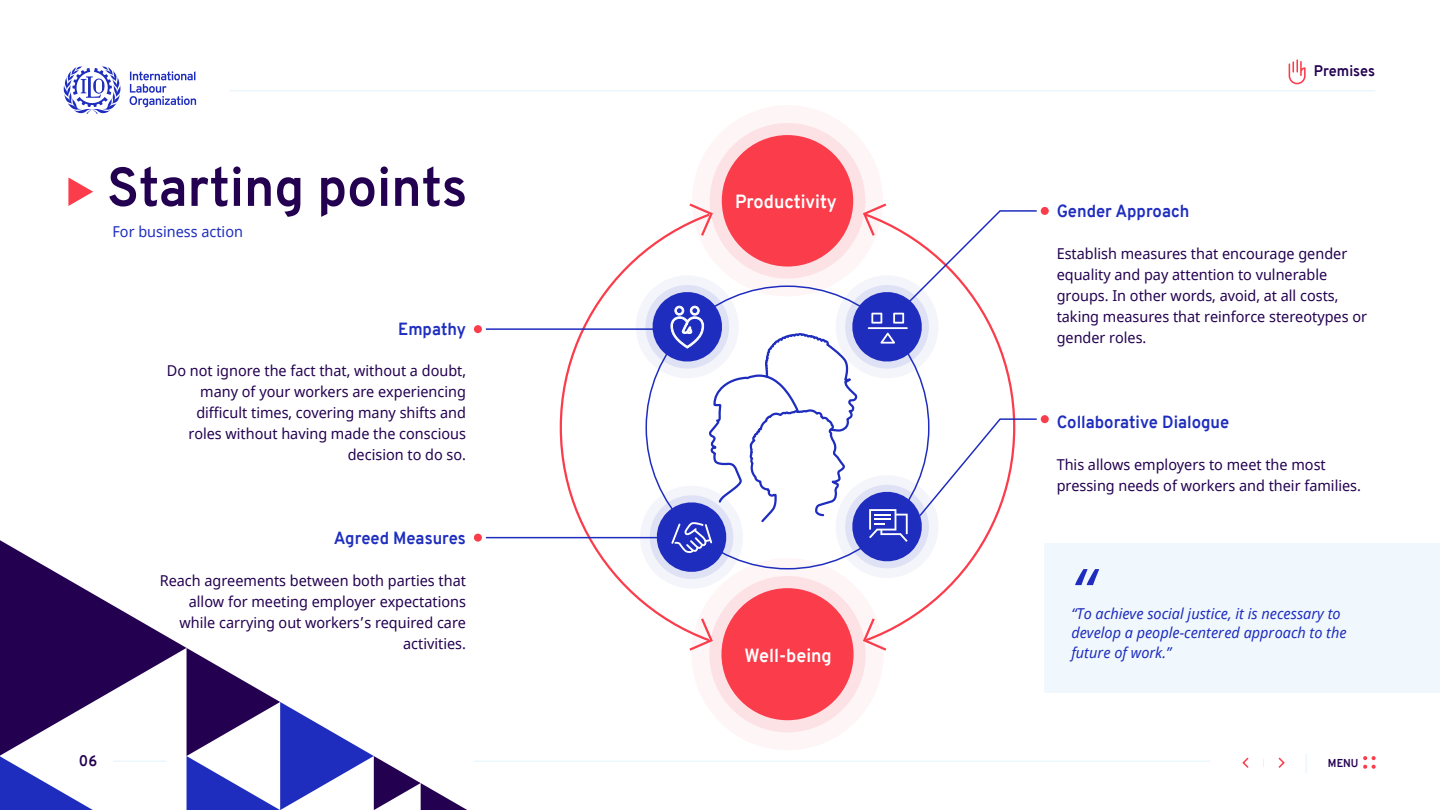
<style>
.page{position:relative;width:1440px;height:810px;background:#fff}
.page>*{position:absolute;margin:0;border:0;box-sizing:border-box;transform-origin:0 0}
.t1{font:italic 65.55px "Noto Sans";color:#1e2dbe;scale:.96 1}
.t2{font:700 54.68px "Overpass";color:#230050;scale:.96 1}
.t3{font:700 18.67px "Overpass";color:#fff;scale:.96 1}
.t4{font:700 17.17px "Overpass";color:#1e2dbe;scale:.96 1}
.t5{font:15px/21px "Noto Sans";color:#230050;scale:.96 1}
.t6{font:italic 15px/19.5px "Noto Sans";color:#1e2dbe;scale:.96 1}
.t7{font:15px "Noto Sans";color:#1e2dbe;scale:.96 1}
.t8{font:700 15px "Overpass";color:#230050;scale:.96 1}
.t9{font:700 11.18px "Overpass";color:#230050;scale:.96 1}
</style>
<div class="page">
<div style="left:1045px;top:544px;width:395px;height:149px;background:#f1f8fd"></div>
<div style="left:691px;top:558px;width:193px;height:192px;background:#fef5f6;border-radius:50%"></div>
<div style="left:709px;top:576px;width:157px;height:156px;background:#fde2e5;border-radius:50%"></div>
<div style="left:692px;top:105px;width:191px;height:191px;background:#fef5f6;border-radius:50%"></div>
<div style="left:710px;top:123px;width:155px;height:156px;background:#fde2e5;border-radius:50%"></div>
<svg style="left:0;top:540px;width:467px;height:270px"></svg>
<svg style="left:1363px;top:756px;width:13px;height:13px"></svg>
<svg style="left:1306px;top:754px;width:1px;height:19px"></svg>
<svg style="left:1278px;top:757px;width:7px;height:11px"></svg>
<svg style="left:1242px;top:757px;width:7px;height:11px"></svg>
<svg style="left:68px;top:177px;width:25px;height:29px"></svg>
<hr style="left:474px;top:761px;width:737px;height:1px;background:#e5f2fc">
<hr style="left:113px;top:761px;width:53px;height:1px;background:#e5f2fc">
<svg style="left:1289px;top:59px;width:17px;height:25px"></svg>
<hr style="left:229px;top:90px;width:1146px;height:1px;background:#e5f2fc">
<div style="left:722px;top:135px;width:131px;height:132px;background:#fa3c4b;border-radius:50%"></div>
<div style="left:721px;top:588px;width:133px;height:132px;background:#fa3c4b;border-radius:50%"></div>
<hr style="left:478px;top:328px;width:185px;height:2px;background:#1e2dbe">
<hr style="left:478px;top:537px;width:185px;height:1px;background:#1e2dbe">
<svg style="left:1041px;top:207px;width:8px;height:8px"></svg>
<svg style="left:1041px;top:415px;width:8px;height:8px"></svg>
<div style="left:470px;top:530px;width:16px;height:16px;background:#fff;border-radius:50%"></div>
<div style="left:474px;top:534px;width:8px;height:8px;background:#fa3c4b;border-radius:50%"></div>
<div style="left:470px;top:321px;width:16px;height:16px;background:#fff;border-radius:50%"></div>
<div style="left:474px;top:325px;width:8px;height:8px;background:#fa3c4b;border-radius:50%"></div>
<svg style="left:636px;top:202px;width:410px;height:387px"></svg>
<svg style="left:861px;top:618px;width:28px;height:33px"></svg>
<svg style="left:687px;top:618px;width:27px;height:33px"></svg>
<svg style="left:63px;top:66px;width:133px;height:48px"></svg>
<h2 class="t2" style="left:107px;top:148px;width:377px">Starting points</h2>
<p class="t7" style="left:112px;top:221px;width:137px">For business action</p>
<p class="t4" style="left:398px;top:316px;width:72px">Empathy</p>
<p class="t5" style="left:167px;top:361px;width:313px;text-align:right">Do not ignore the fact that, without a doubt, many of your workers are experiencing difficult times, covering many shifts and roles without having made the conscious decision to do so.</p>
<p class="t4" style="left:334px;top:526px;width:139px">Agreed Measures</p>
<p class="t5" style="left:160px;top:570px;width:321px;text-align:right">Reach agreements between both parties that allow for meeting employer expectations while carrying out workers’s required care activities.</p>
<p class="t8" style="left:79px;top:750px;width:20px">06</p>
<p class="t3" style="left:735px;top:188px;width:108px">Productivity</p>
<p class="t3" style="left:744px;top:642px;width:93px">Well-being</p>
<p class="t8" style="left:1314px;top:60px;width:65px">Premises</p>
<p class="t4" style="left:1057px;top:198px;width:140px">Gender Approach</p>
<p class="t5" style="left:1057px;top:243px;width:325px">Establish measures that encourage gender equality and pay attention to vulnerable groups. In other words, avoid, at all costs, taking measures that reinforce stereotypes or gender roles.</p>
<p class="t4" style="left:1057px;top:410px;width:181px">Collaborative Dialogue</p>
<p class="t5" style="left:1057px;top:454px;width:319px">This allows employers to meet the most pressing needs of workers and their families.</p>
<h1 class="t1" style="left:1071px;top:546px;width:25px">“</h1>
<p class="t6" style="left:1071px;top:603px;width:288px">“To achieve social justice, it is necessary to develop a people-centered approach to the future of work.”</p>
<p class="t9" style="left:1328px;top:755px;width:33px">MENU</p>
</div>
